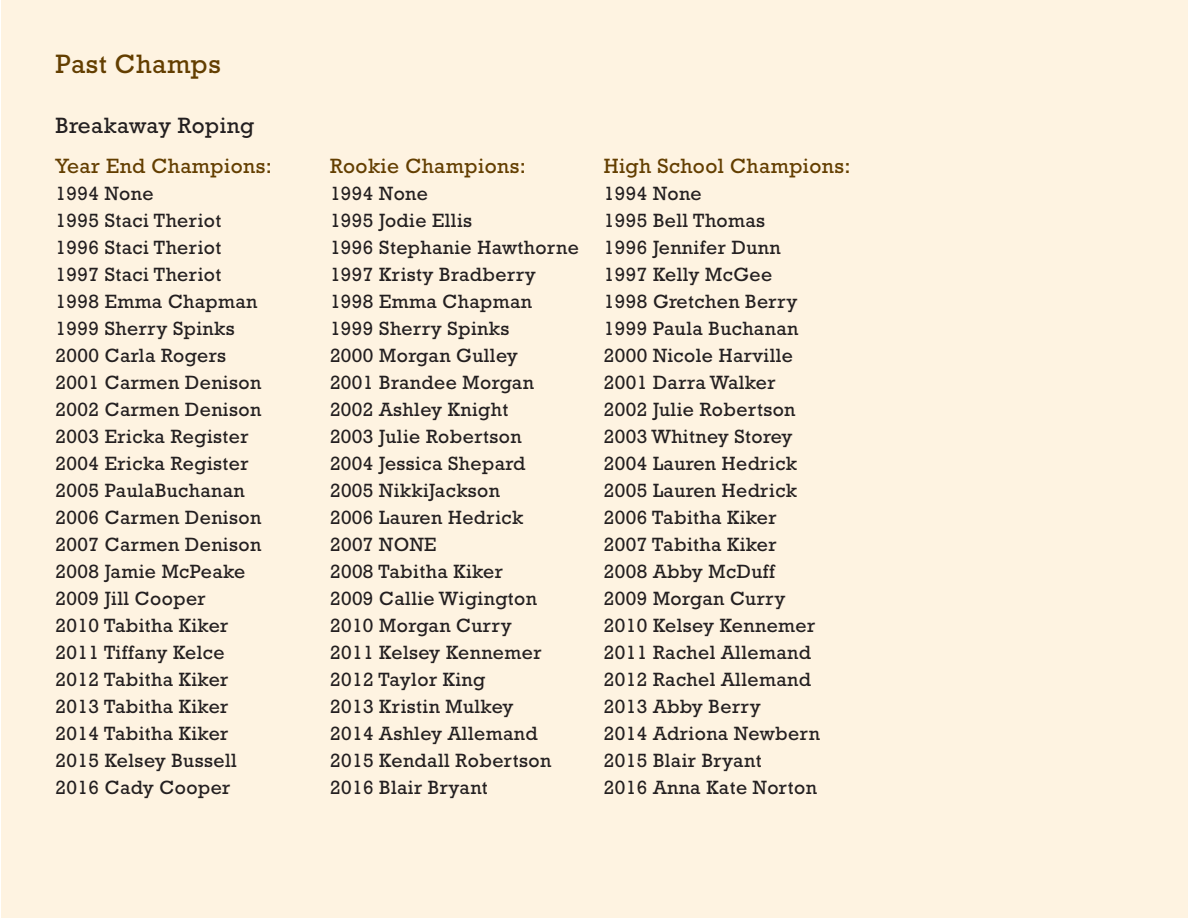
<style>
.page{position:relative;width:1188px;height:918px;background:#fff}
.page>*{position:absolute;margin:0;border:0;box-sizing:border-box;transform-origin:0 0}
.t1{font:27px "Rockwell";letter-spacing:.02em;color:#633e00}
.t2{font:22.5px "Rockwell";letter-spacing:.02em;color:#231f20}
.t3{font:21px "Rockwell";letter-spacing:.02em;color:#633e00}
.t4{font:19.5px/27px "Rockwell";letter-spacing:.02em;color:#231f20}
</style>
<div class="page">
<div style="left:2px;top:0;width:1186px;height:918px;background:#fef3e1"></div>
<h1 class="t1" style="left:56px;top:48px;width:167px">Past Champs</h1>
<p class="t2" style="left:56px;top:112px;width:200px">Breakaway Roping</p>
<p class="t3" style="left:56px;top:154px;width:218px">Year End Champions:</p>
<p class="t4" style="left:56px;top:180px;width:207px">1994 None<br>1995 Staci Theriot<br>1996 Staci Theriot<br>1997 Staci Theriot<br>1998 Emma Chapman<br>1999 Sherry Spinks<br>2000 Carla Rogers<br>2001 Carmen Denison<br>2002 Carmen Denison<br>2003 Ericka Register<br>2004 Ericka Register<br>2005 PaulaBuchanan<br>2006 Carmen Denison<br>2007 Carmen Denison<br>2008 Jamie McPeake<br>2009 Jill Cooper<br>2010 Tabitha Kiker<br>2011 Tiffany Kelce<br>2012 Tabitha Kiker<br>2013 Tabitha Kiker<br>2014 Tabitha Kiker<br>2015 Kelsey Bussell<br>2016 Cady Cooper</p>
<p class="t3" style="left:330px;top:154px;width:197px">Rookie Champions:</p>
<p class="t4" style="left:330px;top:180px;width:251px">1994 None<br>1995 Jodie Ellis<br>1996 Stephanie Hawthorne<br>1997 Kristy Bradberry<br>1998 Emma Chapman<br>1999 Sherry Spinks<br>2000 Morgan Gulley<br>2001 Brandee Morgan<br>2002 Ashley Knight<br>2003 Julie Robertson<br>2004 Jessica Shepard<br>2005 NikkiJackson<br>2006 Lauren Hedrick<br>2007 NONE<br>2008 Tabitha Kiker<br>2009 Callie Wigington<br>2010 Morgan Curry<br>2011 Kelsey Kennemer<br>2012 Taylor King<br>2013 Kristin Mulkey<br>2014 Ashley Allemand<br>2015 Kendall Robertson<br>2016 Blair Bryant</p>
<p class="t3" style="left:604px;top:154px;width:248px">High School Champions:</p>
<p class="t4" style="left:604px;top:180px;width:218px">1994 None<br>1995 Bell Thomas<br>1996 Jennifer Dunn<br>1997 Kelly McGee<br>1998 Gretchen Berry<br>1999 Paula Buchanan<br>2000 Nicole Harville<br>2001 Darra Walker<br>2002 Julie Robertson<br>2003 Whitney Storey<br>2004 Lauren Hedrick<br>2005 Lauren Hedrick<br>2006 Tabitha Kiker<br>2007 Tabitha Kiker<br>2008 Abby McDuff<br>2009 Morgan Curry<br>2010 Kelsey Kennemer<br>2011 Rachel Allemand<br>2012 Rachel Allemand<br>2013 Abby Berry<br>2014 Adriona Newbern<br>2015 Blair Bryant<br>2016 Anna Kate Norton</p>
</div>
